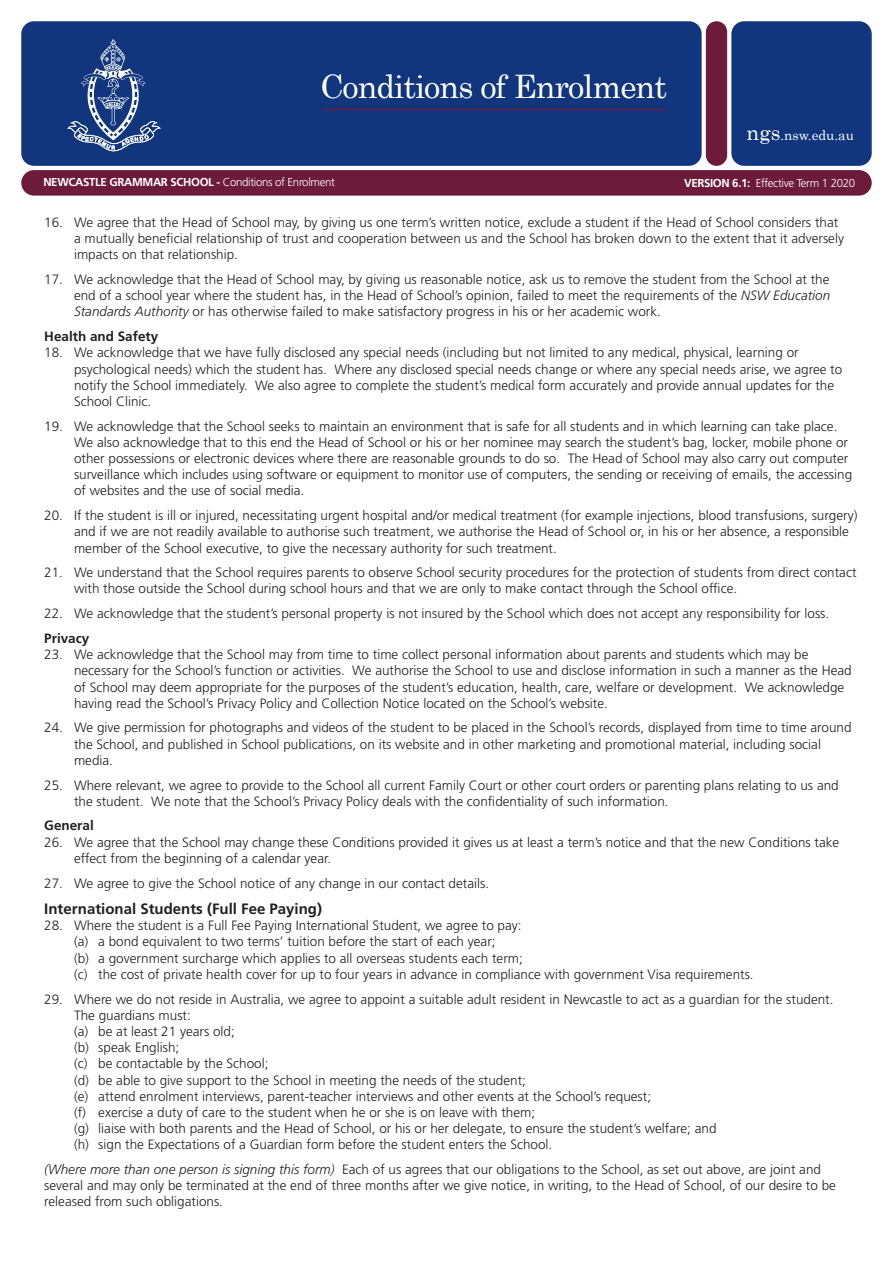
<style>
.page{position:relative;width:893px;height:1263px;background:#fff}
.page>*{position:absolute;margin:0;border:0;box-sizing:border-box;transform-origin:0 0}
.t1{font:32.4px "Century";letter-spacing:-.03em;color:#fff}
.t2{font:700 15px "Frutiger LT Std";color:#231f20}
.t3{font:300 13.5px/16.2px "Frutiger LT Std";color:#231f20}
.t4{font:700 13.5px "Frutiger LT Std";color:#231f20}
.t5{font:13.5px "Century";color:#fff}
.t6{font:700 11.55px "Frutiger LT Std";letter-spacing:-.03em;color:#fff}
.t7{font:300 11.55px "Frutiger LT Std";letter-spacing:-.03em;color:#fff}
.s1{font-size:21px}
.s2{font-weight:300}
.s3{font-weight:700}
.s4{font-style:italic}
</style>
<div class="page">
<div style="left:706px;top:21px;width:21px;height:145px;background:#6c1b38;border-radius:11px"></div>
<div style="left:731px;top:21px;width:141px;height:145px;background:#11367e;border-radius:13px"></div>
<div style="left:21px;top:21px;width:681px;height:145px;background:#11367e;border-radius:13px"></div>
<svg style="left:67px;top:40px;width:94px;height:111px"></svg>
<div style="left:21px;top:170px;width:851px;height:26px;background:#6c1b38;border-radius:13px"></div>
<hr style="left:322px;top:109px;width:345px;height:1px;background:#6c1b38">
<h1 class="t1" style="left:320px;top:59px;width:348px">Conditions of Enrolment</h1>
<p class="t5" style="left:747px;top:124px;width:109px"><span class="s1">ngs</span>.nsw.edu.au</p>
<p class="t6" style="left:43px;top:176px;width:293px">NEWCASTLE GRAMMAR SCHOOL - <span class="s2">Conditions of Enrolment</span></p>
<p class="t7" style="left:684px;top:176px;width:173px"><span class="s3">VERSION 6.1:</span> Effective Term 1 2020</p>
<p class="t3" style="left:74px;top:214px;width:771px;text-indent:-30px">16. We agree that the Head of School may, by giving us one term’s written notice, exclude a student if the Head of School considers that a mutually beneficial relationship of trust and cooperation between us and the School has broken down to the extent that it adversely impacts on that relationship.</p>
<p class="t3" style="left:74px;top:271px;width:758px;text-align:justify;text-indent:-30px">17. We acknowledge that the Head of School may, by giving us reasonable notice, ask us to remove the student from the School at the end of a school year where the student has, in the Head of School’s opinion, failed to meet the requirements of the <span class="s4">NSW Education Standards Authority</span> or has otherwise failed to make satisfactory progress in his or her academic work.</p>
<p class="t4" style="left:44px;top:328px;width:116px">Health and Safety</p>
<p class="t3" style="left:74px;top:345px;width:770px;text-indent:-30px">18. We acknowledge that we have fully disclosed any special needs (including but not limited to any medical, physical, learning or psychological needs) which the student has. Where any disclosed special needs change or where any special needs arise, we agree to notify the School immediately. We also agree to complete the student’s medical form accurately and provide annual updates for the School Clinic.</p>
<p class="t3" style="left:74px;top:418px;width:780px;text-indent:-30px">19. We acknowledge that the School seeks to maintain an environment that is safe for all students and in which learning can take place.<br>We also acknowledge that to this end the Head of School or his or her nominee may search the student’s bag, locker, mobile phone or other possessions or electronic devices where there are reasonable grounds to do so. The Head of School may also carry out computer surveillance which includes using software or equipment to monitor use of computers, the sending or receiving of emails, the accessing of websites and the use of social media.</p>
<p class="t3" style="left:74px;top:508px;width:785px;text-indent:-30px">20. If the student is ill or injured, necessitating urgent hospital and/or medical treatment (for example injections, blood transfusions, surgery) and if we are not readily available to authorise such treatment, we authorise the Head of School or, in his or her absence, a responsible member of the School executive, to give the necessary authority for such treatment.</p>
<p class="t3" style="left:74px;top:565px;width:784px;text-indent:-30px">21. We understand that the School requires parents to observe School security procedures for the protection of students from direct contact with those outside the School during school hours and that we are only to make contact through the School office.</p>
<p class="t3" style="left:44px;top:606px;width:786px">22. We acknowledge that the student’s personal property is not insured by the School which does not accept any responsibility for loss.</p>
<p class="t4" style="left:44px;top:630px;width:47px">Privacy</p>
<p class="t3" style="left:74px;top:646px;width:779px;text-indent:-30px">23. We acknowledge that the School may from time to time collect personal information about parents and students which may be necessary for the School’s function or activities. We authorise the School to use and disclose information in such a manner as the Head of School may deem appropriate for the purposes of the student’s education, health, care, welfare or development. We acknowledge having read the School’s Privacy Policy and Collection Notice located on the School’s website.</p>
<p class="t3" style="left:74px;top:720px;width:779px;text-indent:-30px">24. We give permission for photographs and videos of the student to be placed in the School’s records, displayed from time to time around the School, and published in School publications, on its website and in other marketing and promotional material, including social media.</p>
<p class="t3" style="left:74px;top:777px;width:766px;text-indent:-30px">25. Where relevant, we agree to provide to the School all current Family Court or other court orders or parenting plans relating to us and the student. We note that the School’s Privacy Policy deals with the confidentiality of such information.</p>
<p class="t4" style="left:44px;top:818px;width:51px">General</p>
<p class="t3" style="left:74px;top:834px;width:767px;text-indent:-30px">26. We agree that the School may change these Conditions provided it gives us at least a term’s notice and that the new Conditions take effect from the beginning of a calendar year.</p>
<p class="t3" style="left:44px;top:875px;width:446px">27. We agree to give the School notice of any change in our contact details.</p>
<p class="t2" style="left:44px;top:900px;width:279px">International Students (Full Fee Paying)</p>
<p class="t3" style="left:74px;top:918px;width:681px;text-indent:-30px">28. Where the student is a Full Fee Paying International Student, we agree to pay:<br>(a) a bond equivalent to two terms’ tuition before the start of each year;<br>(b) a government surcharge which applies to all overseas students each term;<br>(c) the cost of private health cover for up to four years in advance in compliance with government Visa requirements.</p>
<p class="t3" style="left:74px;top:991px;width:761px;text-indent:-30px">29. Where we do not reside in Australia, we agree to appoint a suitable adult resident in Newcastle to act as a guardian for the student.<br>The guardians must:<br>(a) be at least 21 years old;<br>(b) speak English;<br>(c) be contactable by the School;<br>(d) be able to give support to the School in meeting the needs of the student;<br>(e) attend enrolment interviews, parent-teacher interviews and other events at the School’s request;<br>(f) exercise a duty of care to the student when he or she is on leave with them;<br>(g) liaise with both parents and the Head of School, or his or her delegate, to ensure the student’s welfare; and<br>(h) sign the Expectations of a Guardian form before the student enters the School.</p>
<p class="t3" style="left:44px;top:1161px;width:793px"><span class="s4">(Where more than one person is signing this form)</span> Each of us agrees that our obligations to the School, as set out above, are joint and several and may only be terminated at the end of three months after we give notice, in writing, to the Head of School, of our desire to be released from such obligations.</p>
</div>
